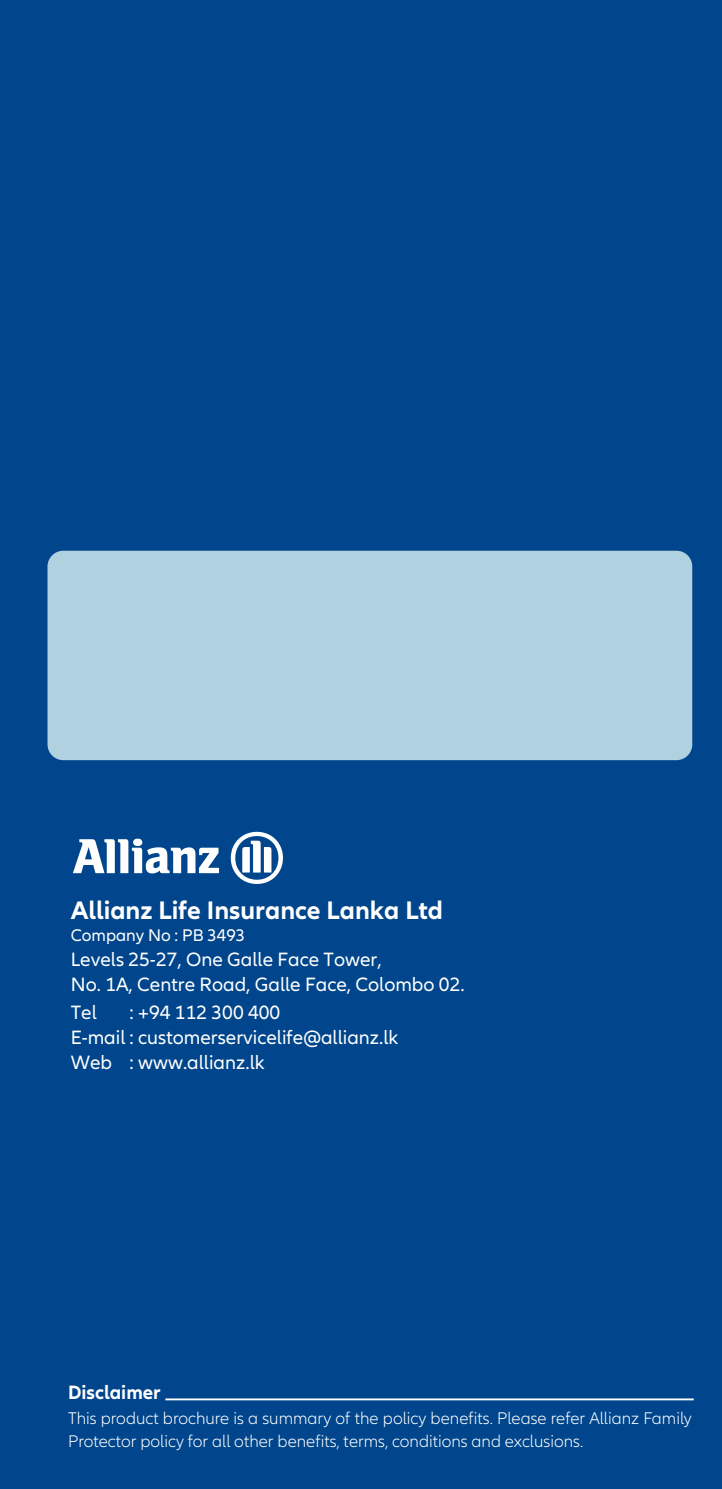
<style>
.page{position:relative;width:722px;height:1489px;background:#fff}
.page>*{position:absolute;margin:0;border:0;box-sizing:border-box;transform-origin:0 0}
.t1{font:700 26.25px "Allianz Neo";color:#fff}
.t2{font:20px/25px "Allianz Neo";color:#fff}
.t3{font:700 20px "Allianz Neo";color:#fff}
.t4{font:300 17.5px/22.5px "Allianz Neo";color:#fff}
.t5{font:17.5px "Allianz Neo";color:#fff}
</style>
<div class="page">
<div style="left:0;top:0;width:721px;height:1488px;background:#01468c"></div>
<div style="left:47px;top:550px;width:645px;height:210px;background:#b0d1df;border-radius:16px"></div>
<hr style="left:165px;top:1398px;width:528px;height:2px;background:#fff">
<svg style="left:73px;top:838px;width:146px;height:35px"></svg>
<svg style="left:231px;top:831px;width:52px;height:53px"></svg>
<h1 class="t1" style="left:71px;top:894px;width:373px">Allianz Life Insurance Lanka Ltd</h1>
<p class="t5" style="left:71px;top:925px;width:176px">Company No : PB 3493</p>
<p class="t2" style="left:71px;top:947px;width:395px">Levels 25-27, One Galle Face Tower,<br>No. 1A, Centre Road, Galle Face, Colombo 02.</p>
<p class="t2" style="left:71px;top:1000px;width:329px">Tel<br>E-mail : customerservicelife@allianz.lk<br>Web</p>
<p class="t2" style="left:130px;top:1000px;width:152px">: +94 112 300 400</p>
<p class="t2" style="left:130px;top:1050px;width:136px">: www.allianz.lk</p>
<p class="t3" style="left:68px;top:1380px;width:94px">Disclaimer</p>
<p class="t4" style="left:68px;top:1407px;width:625px">This product brochure is a summary of the policy benefits. Please refer Allianz Family<br>Protector policy for all other benefits, terms, conditions and exclusions.</p>
</div>
